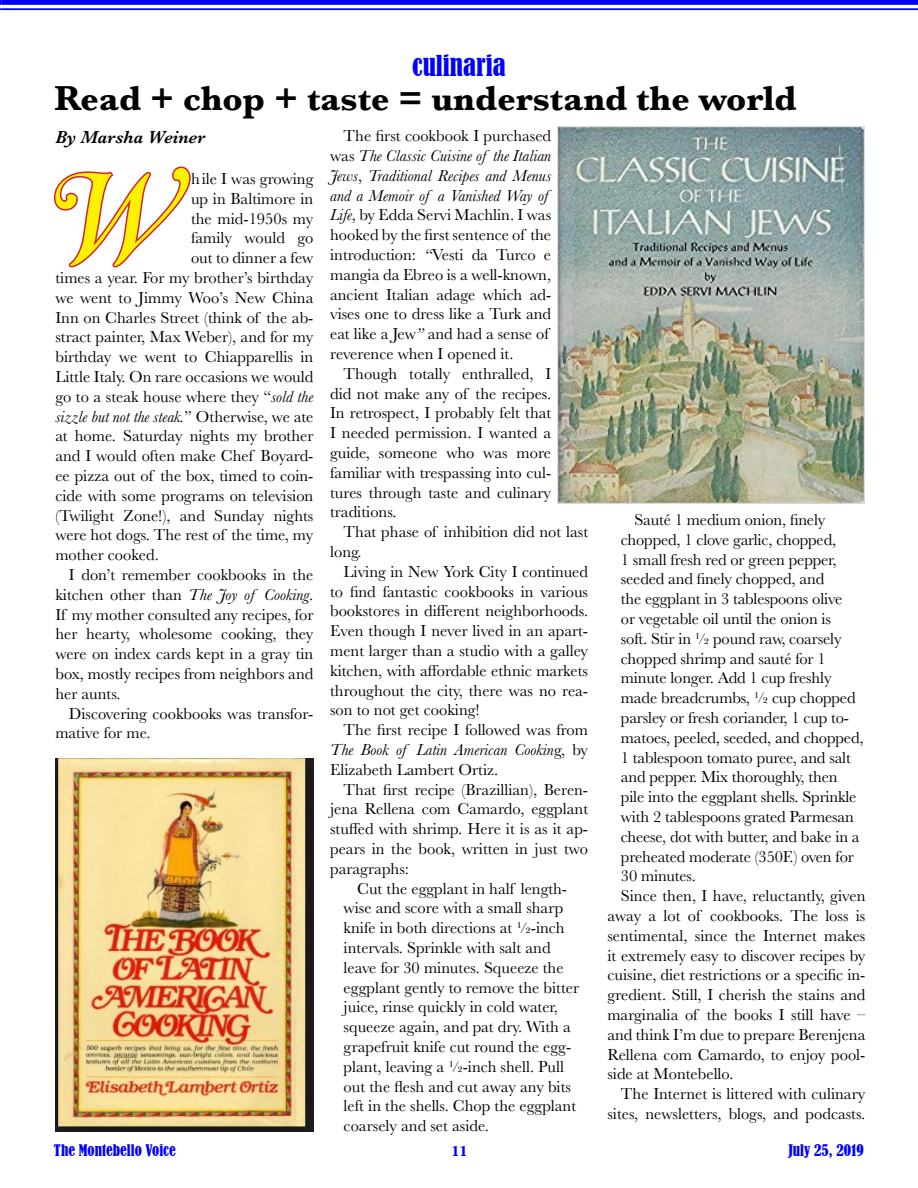
<style>
.page{position:relative;width:918px;height:1188px;background:#fff}
.page>*{position:absolute;margin:0;border:0;box-sizing:border-box;transform-origin:0 0}
.t1{font:italic 134.7px "Caslon No 540 Swa D";color:#fff200}
.t2{font:700 36px "Baskerville";color:#000}
.t3{font:condensed 27px "Bernard";color:#00f}
.t4{font:italic 600 18px "Baskerville";color:#000}
.t5{font:16.5px/19.8px "Baskerville";color:#000;text-align:justify}
.t6{font:italic 16.5px "Baskerville";color:#000}
.t7{font:condensed 15px "Bernard";color:#00f}
.t8{font:700 15px "Baskerville";color:#00f}
.s1{font-style:italic}
.s2{font-style:normal}
</style>
<div class="page">
<svg style="left:0;top:0;width:2px;height:10px"></svg>
<div style="left:2px;top:0;width:916px;height:5px;background:#00f"></div>
<hr style="left:2px;top:8px;width:916px;height:2px;background:#00f">
<img style="left:55px;top:759px;width:259px;height:372px">
<svg style="left:53px;top:166px;width:138px;height:102px"></svg>
<img style="left:558px;top:126px;width:306px;height:377px">
<h3 class="t3" style="left:412px;top:50px;width:95px">culinaria</h3>
<h2 class="t2" style="left:54px;top:73px;width:744px">Read + chop + taste = understand the world</h2>
<p class="t4" style="left:55px;top:125px;width:151px">By Marsha Weiner</p>
<h1 class="t1" style="left:47px;top:148px;width:130px">W</h1>
<p class="t5" style="left:191px;top:169px;width:124px">hile I was growing</p>
<p class="t5" style="left:191px;top:189px;width:124px">up in Baltimore in</p>
<p class="t5" style="left:191px;top:209px;width:124px">the mid-1950s my</p>
<p class="t5" style="left:191px;top:228px;width:124px">family would go</p>
<p class="t5" style="left:191px;top:248px;width:124px">out to dinner a few</p>
<p class="t5" style="left:55px;top:268px;width:259px">times a year. For my brother’s birthday</p>
<p class="t5" style="left:55px;top:288px;width:260px">we went to Jimmy Woo’s New China</p>
<p class="t5" style="left:55px;top:308px;width:260px">Inn on Charles Street (think of the ab-</p>
<p class="t5" style="left:55px;top:327px;width:259px">stract painter, Max Weber), and for my</p>
<p class="t5" style="left:55px;top:347px;width:260px">birthday we went to Chiapparellis in</p>
<p class="t5" style="left:55px;top:367px;width:260px">Little Italy. On rare occasions we would</p>
<p class="t5" style="left:55px;top:387px;width:260px">go to a steak house where they “<span class="s1">sold the</span></p>
<p class="t6" style="left:55px;top:405px;width:260px">sizzle but not the steak.<span class="s2">” Otherwise, we ate</span></p>
<p class="t5" style="left:55px;top:426px;width:260px">at home. Saturday nights my brother</p>
<p class="t5" style="left:55px;top:446px;width:260px">and I would often make Chef Boyard-</p>
<p class="t5" style="left:55px;top:466px;width:260px">ee pizza out of the box, timed to coin-</p>
<p class="t5" style="left:55px;top:486px;width:259px">cide with some programs on television</p>
<p class="t5" style="left:55px;top:506px;width:259px">(Twilight Zone!), and Sunday nights</p>
<p class="t5" style="left:55px;top:525px;width:259px">were hot dogs. The rest of the time, my</p>
<p class="t5" style="left:55px;top:545px;width:105px">mother cooked.</p>
<p class="t5" style="left:69px;top:565px;width:246px">I don’t remember cookbooks in the</p>
<p class="t5" style="left:55px;top:585px;width:259px">kitchen other than <span class="s1">The Joy of Cooking</span>.</p>
<p class="t5" style="left:55px;top:605px;width:259px">If my mother consulted any recipes, for</p>
<p class="t5" style="left:55px;top:624px;width:259px">her hearty, wholesome cooking, they</p>
<p class="t5" style="left:55px;top:644px;width:260px">were on index cards kept in a gray tin</p>
<p class="t5" style="left:55px;top:664px;width:260px">box, mostly recipes from neighbors and</p>
<p class="t5" style="left:55px;top:684px;width:67px">her aunts.</p>
<p class="t5" style="left:69px;top:704px;width:246px">Discovering cookbooks was transfor-</p>
<p class="t5" style="left:55px;top:723px;width:97px">mative for me.</p>
<p class="t5" style="left:330px;top:126px;width:223px;text-align:left;text-indent:13px">The first cookbook I purchased was <span class="s1">The Classic Cuisine of the Italian<br>Jews</span>, <span class="s1">Traditional Recipes and Menus and a Memoir of a Vanished Way of<br>Life</span>, by Edda Servi Machlin. I was hooked by the first sentence of the introduction: <span class="s1">“</span>Vesti da Turco e mangia da Ebreo is a well-known, ancient Italian adage which ad&shy;vises one to dress like a Turk and eat like a Jew<span class="s1">”</span> and had a sense of reverence when I opened it.</p>
<p class="t5" style="left:330px;top:364px;width:223px;text-indent:13px">Though totally enthralled, I did not make any of the recipes.<br>In retrospect, I probably felt that I needed permission. I wanted a guide, someone who was more familiar with trespassing into cul&shy;tures through taste and culinary traditions.</p>
<p class="t5" style="left:330px;top:522px;width:260px;text-indent:13px">That phase of inhibition did not last long.</p>
<p class="t5" style="left:330px;top:562px;width:260px;text-indent:13px">Living in New York City I continued to find fantastic cookbooks in various bookstores in different neighborhoods.<br>Even though I never lived in an apart&shy;ment larger than a studio with a galley kitchen, with affordable ethnic markets throughout the city, there was no rea&shy;son to not get cooking!</p>
<p class="t5" style="left:330px;top:720px;width:260px;text-indent:13px">The first recipe I followed was from <span class="s1">The Book of Latin American Cookin</span>g, by Elizabeth Lambert Ortiz.</p>
<p class="t5" style="left:330px;top:780px;width:260px;text-indent:13px">That first recipe (Brazillian), Beren&shy;jena Rellena com Camardo, eggplant stuffed with shrimp. Here it is as it ap&shy;pears in the book, written in just two paragraphs:</p>
<p class="t5" style="left:344px;top:879px;width:237px;text-align:left;text-indent:13px">Cut the eggplant in half length&shy;wise and score with a small sharp knife in both directions at ½-inch intervals. Sprinkle with salt and leave for 30 minutes. Squeeze the eggplant gently to remove the bitter juice, rinse quickly in cold water, squeeze again, and pat dry. With a grapefruit knife cut round the egg&shy;plant, leaving a ½-inch shell. Pull out the flesh and cut away any bits left in the shells. Chop the eggplant coarsely and set aside.</p>
<p class="t5" style="left:634px;top:510px;width:192px">Sauté 1 medium onion, finely</p>
<p class="t5" style="left:621px;top:530px;width:217px">chopped, 1 clove garlic, chopped,</p>
<p class="t5" style="left:621px;top:550px;width:217px">1 small fresh red or green pepper,</p>
<p class="t5" style="left:621px;top:569px;width:205px">seeded and finely chopped, and</p>
<p class="t5" style="left:621px;top:589px;width:223px">the eggplant in 3 tablespoons olive</p>
<p class="t5" style="left:621px;top:609px;width:212px">or vegetable oil until the onion is</p>
<p class="t5" style="left:621px;top:629px;width:222px">soft. Stir in ½ pound raw, coarsely</p>
<p class="t5" style="left:621px;top:649px;width:206px">chopped shrimp and sauté for 1</p>
<p class="t5" style="left:621px;top:668px;width:212px">minute longer. Add 1 cup freshly</p>
<p class="t5" style="left:621px;top:688px;width:236px">made breadcrumbs, ½ cup chopped</p>
<p class="t5" style="left:621px;top:708px;width:230px">parsley or fresh coriander, 1 cup to-</p>
<p class="t5" style="left:621px;top:728px;width:244px">matoes, peeled, seeded, and chopped,</p>
<p class="t5" style="left:621px;top:748px;width:231px">1 tablespoon tomato puree, and salt</p>
<p class="t5" style="left:621px;top:767px;width:218px">and pepper. Mix thoroughly, then</p>
<p class="t5" style="left:621px;top:787px;width:237px">pile into the eggplant shells. Sprinkle</p>
<p class="t5" style="left:621px;top:807px;width:235px">with 2 tablespoons grated Parmesan</p>
<p class="t5" style="left:621px;top:827px;width:240px">cheese, dot with butter, and bake in a</p>
<p class="t5" style="left:621px;top:847px;width:234px">preheated moderate (350F.) oven for</p>
<p class="t5" style="left:621px;top:866px;width:76px">30 minutes.</p>
<p class="t5" style="left:621px;top:886px;width:246px">Since then, I have, reluctantly, given</p>
<p class="t5" style="left:607px;top:906px;width:259px">away a lot of cookbooks. The loss is</p>
<p class="t5" style="left:607px;top:926px;width:260px">sentimental, since the Internet makes</p>
<p class="t5" style="left:607px;top:946px;width:260px">it extremely easy to discover recipes by</p>
<p class="t5" style="left:607px;top:965px;width:260px">cuisine, diet restrictions or a specific in-</p>
<p class="t5" style="left:607px;top:985px;width:260px">gredient. Still, I cherish the stains and</p>
<p class="t5" style="left:607px;top:1005px;width:260px">marginalia of the books I still have –</p>
<p class="t5" style="left:607px;top:1025px;width:260px">and think I’m due to prepare Berenjena</p>
<p class="t5" style="left:607px;top:1045px;width:260px">Rellena com Camardo, to enjoy pool-</p>
<p class="t5" style="left:607px;top:1064px;width:128px">side at Montebello.</p>
<p class="t5" style="left:621px;top:1084px;width:246px">The Internet is littered with culinary</p>
<p class="t5" style="left:607px;top:1104px;width:260px">sites, newsletters, blogs, and podcasts.</p>
<p class="t7" style="left:54px;top:1141px;width:123px">The Montebello Voice</p>
<p class="t8" style="left:451px;top:1140px;width:18px">11</p>
<p class="t7" style="left:788px;top:1141px;width:77px">July 25, 2019</p>
</div>
